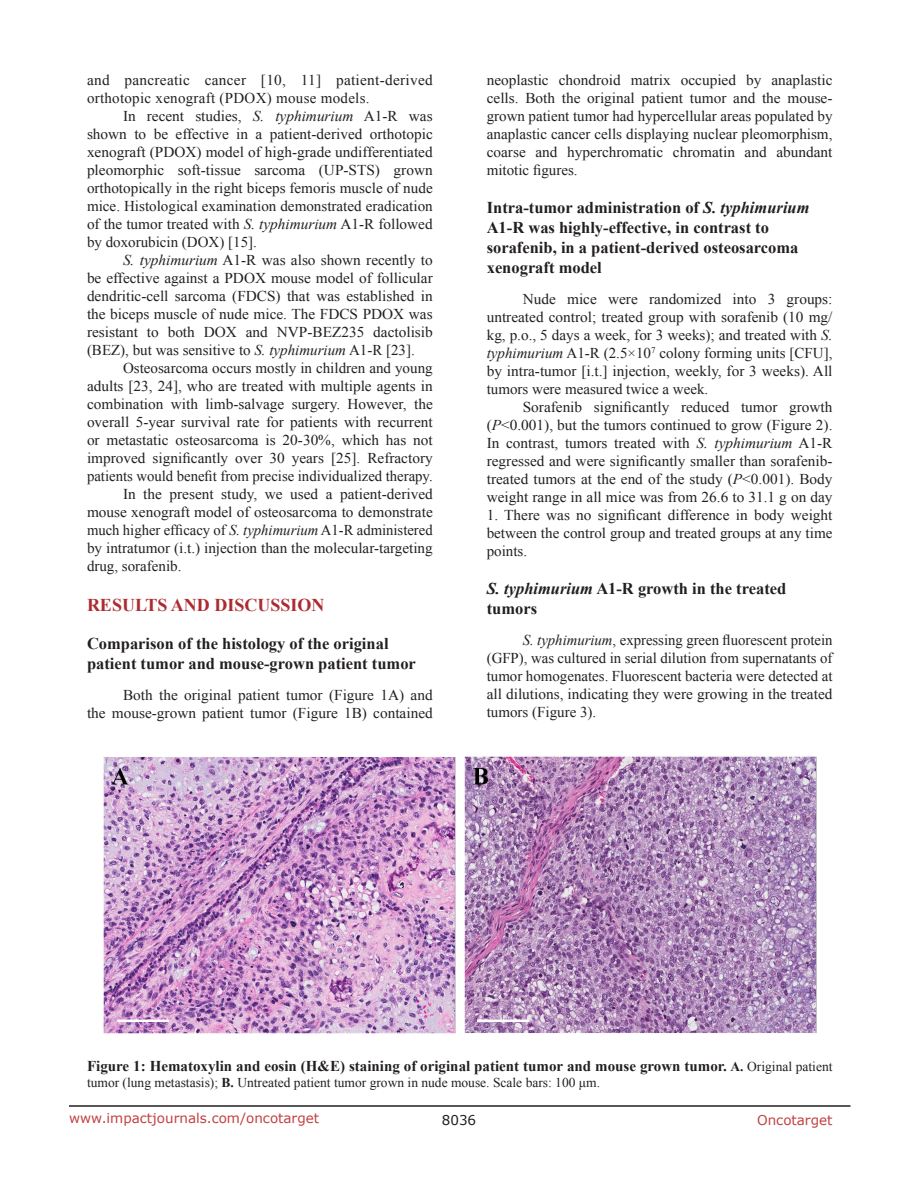
<style>
.page{position:relative;width:918px;height:1188px;background:#fff}
.page>*{position:absolute;margin:0;border:0;box-sizing:border-box;transform-origin:0 0}
.Heading{font:700 18px "Times New Roman";color:#ac2b31}
.SubHeading{font:700 16.5px/19.8px "Times New Roman";color:#231f20}
.BodyText{font:15px/18px "Times New Roman";color:#231f20;text-align:justify}
.figuretext{font:700 15px "Times New Roman";color:#231f20}
.BodyText-2{font:15px/18px "Times New Roman";letter-spacing:.02em;color:#231f20}
.figuretext-2{font:13.5px "Times New Roman";color:#231f20}
.t1{font:13.5px "Verdana";color:#c24141}
.t2{font:13.5px "Verdana";color:#231f20}
.s1{font-style:italic}
.s2{font-size:13.5px}
.s3{font-weight:400;font-size:13.5px}
.s4{font-weight:700}
</style>
<div class="page">
<hr style="left:69px;top:1105px;width:781px;height:2px;background:#231f20">
<img style="left:103px;top:756px;width:714px;height:278px">
<p class="BodyText-2" style="left:87px;top:71px;width:347px">and pancreatic cancer [10, 11] patient-derived orthotopic xenograft (PDOX) mouse models.</p>
<p class="BodyText" style="left:87px;top:107px;width:347px;text-indent:36px">In recent studies, <span class="s1">S. typhimurium</span> A1-R was shown to be effective in a patient-derived orthotopic xenograft (PDOX) model of high-grade undifferentiated pleomorphic soft-tissue sarcoma (UP-STS) grown orthotopically in the right biceps femoris muscle of nude mice. Histological examination demonstrated eradication of the tumor treated with <span class="s1">S. typhimurium</span> A1-R followed by doxorubicin (DOX) [15].</p>
<p class="BodyText" style="left:87px;top:251px;width:347px;text-indent:36px"><span class="s1">S. typhimurium</span> A1-R was also shown recently to be effective against a PDOX mouse model of follicular dendritic-cell sarcoma (FDCS) that was established in the biceps muscle of nude mice. The FDCS PDOX was resistant to both DOX and NVP-BEZ235 dactolisib (BEZ), but was sensitive to <span class="s1">S. typhimurium</span> A1-R [23].</p>
<p class="BodyText" style="left:87px;top:359px;width:347px;text-indent:36px">Osteosarcoma occurs mostly in children and young adults [23, 24], who are treated with multiple agents in combination with limb-salvage surgery. However, the overall 5-year survival rate for patients with recurrent or metastatic osteosarcoma is 20-30%, which has not improved significantly over 30 years [25]. Refractory patients would benefit from precise individualized therapy.</p>
<p class="BodyText" style="left:87px;top:485px;width:347px;text-indent:36px">In the present study, we used a patient-derived mouse xenograft model of osteosarcoma to demonstrate much higher efficacy of <span class="s1">S. typhimurium</span> A1-R administered by intratumor (i.t.) injection than the molecular-targeting drug, sorafenib.</p>
<p class="Heading" style="left:87px;top:593px;width:239px">RESULTS AND DISCUSSION</p>
<p class="SubHeading" style="left:87px;top:633px;width:330px">Comparison of the histology of the original patient tumor and mouse-grown patient tumor</p>
<p class="BodyText" style="left:87px;top:686px;width:347px;text-align:right">Both the original patient tumor (Figure 1A) and<br>the mouse-grown patient tumor (Figure 1B) contained</p>
<p class="BodyText" style="left:487px;top:71px;width:347px">neoplastic chondroid matrix occupied by anaplastic cells. Both the original patient tumor and the mouse&shy;grown patient tumor had hypercellular areas populated by anaplastic cancer cells displaying nuclear pleomorphism, coarse and hyperchromatic chromatin and abundant mitotic figures.</p>
<p class="SubHeading" style="left:487px;top:197px;width:324px">Intra-tumor administration of <span class="s1">S. typhimurium </span>A1-R was highly-effective, in contrast to sorafenib, in a patient-derived osteosarcoma xenograft model</p>
<p class="BodyText" style="left:487px;top:290px;width:347px;text-indent:36px">Nude mice were randomized into 3 groups: untreated control; treated group with sorafenib (10 mg/ kg, p.o., 5 days a week, for 3 weeks); and treated with <span class="s1">S. typhimurium</span> A1-R (2.5×10<sup>7</sup> colony forming units [CFU], by intra-tumor [i.t.] injection, weekly, for 3 weeks). All tumors were measured twice a week.</p>
<p class="BodyText" style="left:487px;top:398px;width:347px;text-indent:36px">Sorafenib significantly reduced tumor growth (<span class="s1">P</span>&lt;0.001), but the tumors continued to grow (Figure 2).<br>In contrast, tumors treated with <span class="s1">S. typhimurium</span> A1-R regressed and were significantly smaller than sorafenib&shy;treated tumors at the end of the study (<span class="s1">P</span>&lt;0.001). Body weight range in all mice was from 26.6 to 31.1 g on day</p>
<p class="BodyText" style="left:487px;top:506px;width:347px">1. There was no significant difference in body weight between the control group and treated groups at any time points.</p>
<p class="SubHeading" style="left:487px;top:578px;width:301px"><span class="s1">S. typhimurium</span> A1-R growth in the treated tumors</p>
<p class="BodyText" style="left:487px;top:631px;width:347px;text-indent:36px"><span class="s1">S. typhimurium</span>, expressing green fluorescent protein (GFP), was cultured in serial dilution from supernatants of tumor homogenates. Fluorescent bacteria were detected at all dilutions, indicating they were growing in the treated tumors (Figure 3).</p>
<p class="figuretext" style="left:87px;top:1056px;width:747px">Figure 1: Hematoxylin and eosin (H&amp;E) staining of original patient tumor and mouse grown tumor. <span class="s2">A.</span> <span class="s3">Original patient</span></p>
<p class="figuretext-2" style="left:87px;top:1074px;width:515px">tumor (lung metastasis); <span class="s4">B.</span> Untreated patient tumor grown in nude mouse. Scale bars: 100 μm.</p>
<p class="t1" style="left:69px;top:1109px;width:252px">www.impactjournals.com/oncotarget</p>
<p class="t2" style="left:442px;top:1111px;width:36px">8036</p>
<p class="t1" style="left:757px;top:1111px;width:77px">Oncotarget</p>
</div>
